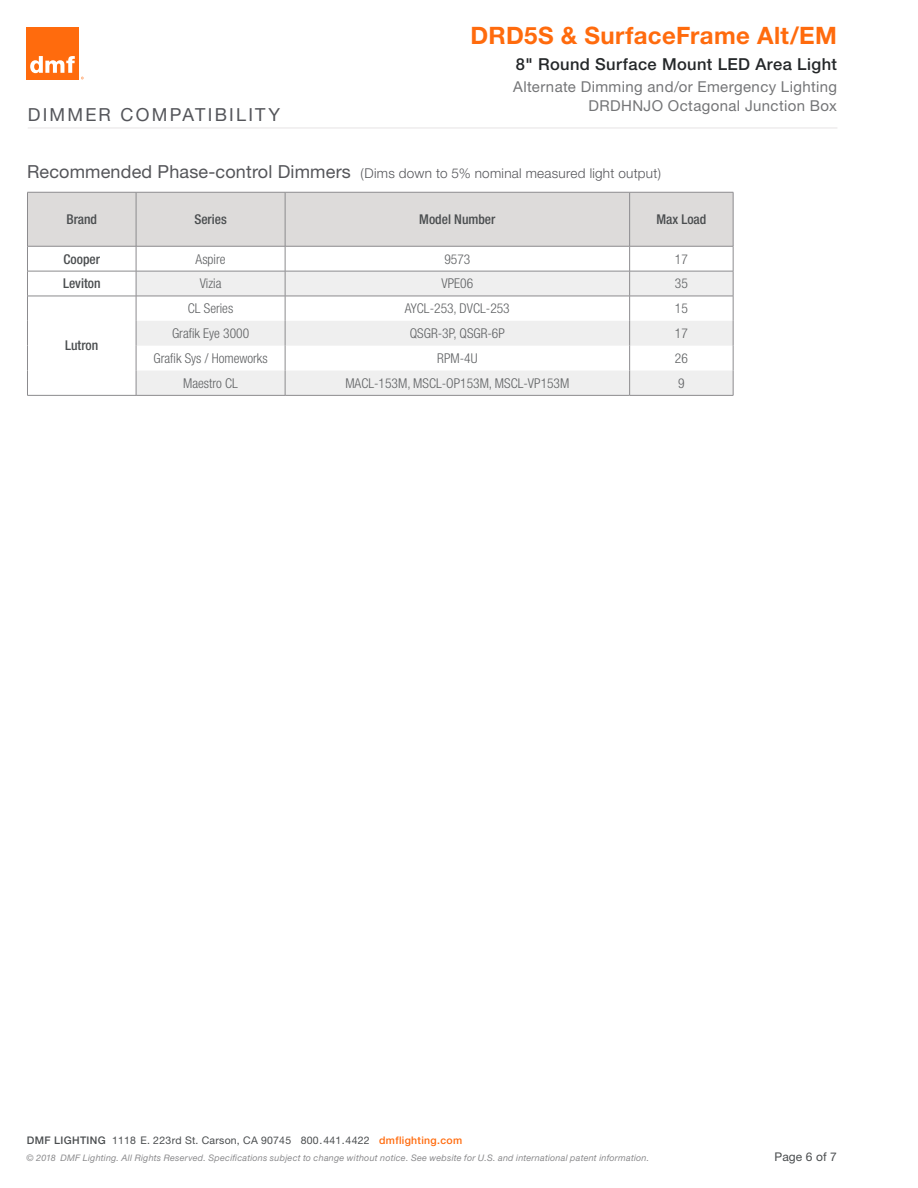
<style>
.page{position:relative;width:918px;height:1188px;background:#fff}
.page>*{position:absolute;margin:0;border:0;box-sizing:border-box;transform-origin:0 0}
.t1{font:700 24px "Helvetica Neue LT Std";letter-spacing:.015em;color:#ff6b0d}
.t2{font:18px "Helvetica Neue LT Std";letter-spacing:.125em;color:#54555a}
.t3{font:500 16.5px "Helvetica Neue LT Std";letter-spacing:.025em;color:#242729}
.t4{font:15px/19.5px "Helvetica Neue LT Std";letter-spacing:.025em;color:#747577;text-align:right}
.Paragraph_Style_3{font:300 condensed 13.5px "Helvetica Neue LT Std";color:#5f6163}
.t5{font:300 13.5px "Helvetica Neue LT Std";letter-spacing:.02em;color:#55565a}
.Paragraph_Style_2{font:500 condensed 13.5px "Helvetica Neue LT Std";color:#4a4d4f}
.t6{font:12px "Helvetica Neue LT Std";color:#4a4d4f}
.t7{font:10.5px "Helvetica Neue LT Std";letter-spacing:.02em;color:#4a4d4f}
.t8{font:italic 9px "Helvetica Neue LT Std";letter-spacing:.025em;color:#8a8a8c}
.s1{font-weight:400;font-size:18px}
.s2{font-weight:500}
.s3{font-weight:500;color:#ff6b0d}
</style>
<div class="page">
<div style="left:27px;top:27px;width:52px;height:52px;background:#ff6b0d"></div>
<svg style="left:30px;top:56px;width:45px;height:17px"></svg>
<svg style="left:27px;top:192px;width:707px;height:203px"></svg>
<hr style="left:136px;top:296px;width:149px;height:1px;background:#8c8b8e">
<hr style="left:285px;top:296px;width:345px;height:1px;background:#8c8b8e">
<hr style="left:630px;top:296px;width:103px;height:1px;background:#8c8b8e">
<hr style="left:27px;top:296px;width:109px;height:1px;background:#8c8b8e">
<hr style="left:27px;top:395px;width:109px;height:1px;background:#8c8b8e">
<hr style="left:136px;top:395px;width:149px;height:1px;background:#8c8b8e">
<hr style="left:285px;top:395px;width:345px;height:1px;background:#8c8b8e">
<hr style="left:630px;top:395px;width:103px;height:1px;background:#8c8b8e">
<hr style="left:28px;top:128px;width:809px;height:1px;background:#e6e3e4">
<p class="t2" style="left:28px;top:104px;width:254px">DIMMER COMPATIBILITY</p>
<h1 class="t1" style="left:470px;top:21px;width:368px">DRD5S &amp; SurfaceFrame Alt/EM</h1>
<p class="t3" style="left:516px;top:54px;width:323px">8" Round Surface Mount LED Area Light</p>
<p class="t4" style="left:513px;top:76px;width:325px">Alternate Dimming and/or Emergency Lighting<br>DRDHNJO Octagonal Junction Box</p>
<p class="t5" style="left:27px;top:165px;width:636px"><span class="s1">Recommended Phase-control Dimmers</span> (Dims down to 5% nominal measured light output)</p>
<p class="Paragraph_Style_2" style="left:66px;top:211px;width:32px">Brand</p>
<p class="Paragraph_Style_2" style="left:194px;top:211px;width:34px">Series</p>
<p class="Paragraph_Style_2" style="left:419px;top:211px;width:78px">Model Number</p>
<p class="Paragraph_Style_2" style="left:656px;top:211px;width:51px">Max Load</p>
<p class="Paragraph_Style_2" style="left:64px;top:251px;width:38px">Cooper</p>
<p class="Paragraph_Style_3" style="left:196px;top:251px;width:31px">Aspire</p>
<p class="Paragraph_Style_3" style="left:444px;top:251px;width:27px">9573</p>
<p class="Paragraph_Style_3" style="left:675px;top:251px;width:14px">17</p>
<p class="Paragraph_Style_2" style="left:63px;top:276px;width:39px">Leviton</p>
<p class="Paragraph_Style_3" style="left:200px;top:276px;width:23px">Vizia</p>
<p class="Paragraph_Style_3" style="left:442px;top:276px;width:33px">VPE06</p>
<p class="Paragraph_Style_3" style="left:675px;top:276px;width:14px">35</p>
<p class="Paragraph_Style_2" style="left:65px;top:338px;width:35px">Lutron</p>
<p class="Paragraph_Style_3" style="left:188px;top:301px;width:47px">CL Series</p>
<p class="Paragraph_Style_3" style="left:405px;top:301px;width:106px">AYCL-253, DVCL-253</p>
<p class="Paragraph_Style_3" style="left:675px;top:301px;width:14px">15</p>
<p class="Paragraph_Style_3" style="left:172px;top:326px;width:79px">Grafik Eye 3000</p>
<p class="Paragraph_Style_3" style="left:410px;top:326px;width:97px">QSGR-3P, QSGR-6P</p>
<p class="Paragraph_Style_3" style="left:675px;top:326px;width:14px">17</p>
<p class="Paragraph_Style_3" style="left:153px;top:350px;width:116px">Grafik Sys / Homeworks</p>
<p class="Paragraph_Style_3" style="left:437px;top:350px;width:42px">RPM-4U</p>
<p class="Paragraph_Style_3" style="left:675px;top:350px;width:14px">26</p>
<p class="Paragraph_Style_3" style="left:183px;top:375px;width:56px">Maestro CL</p>
<p class="Paragraph_Style_3" style="left:345px;top:375px;width:226px">MACL-153M, MSCL-OP153M, MSCL-VP153M</p>
<p class="Paragraph_Style_3" style="left:678px;top:375px;width:8px">9</p>
<p class="t7" style="left:27px;top:1134px;width:437px"><span class="s2">DMF LIGHTING</span> 1118 E. 223rd St. Carson, CA 90745 800.441.4422 <span class="s3">dmflighting.com</span></p>
<p class="t8" style="left:27px;top:1152px;width:624px">© 2018 DMF Lighting. All Rights Reserved. Specifications subject to change without notice. See website for U.S. and international patent information.</p>
<p class="t6" style="left:775px;top:1150px;width:64px">Page 6 of 7</p>
</div>
